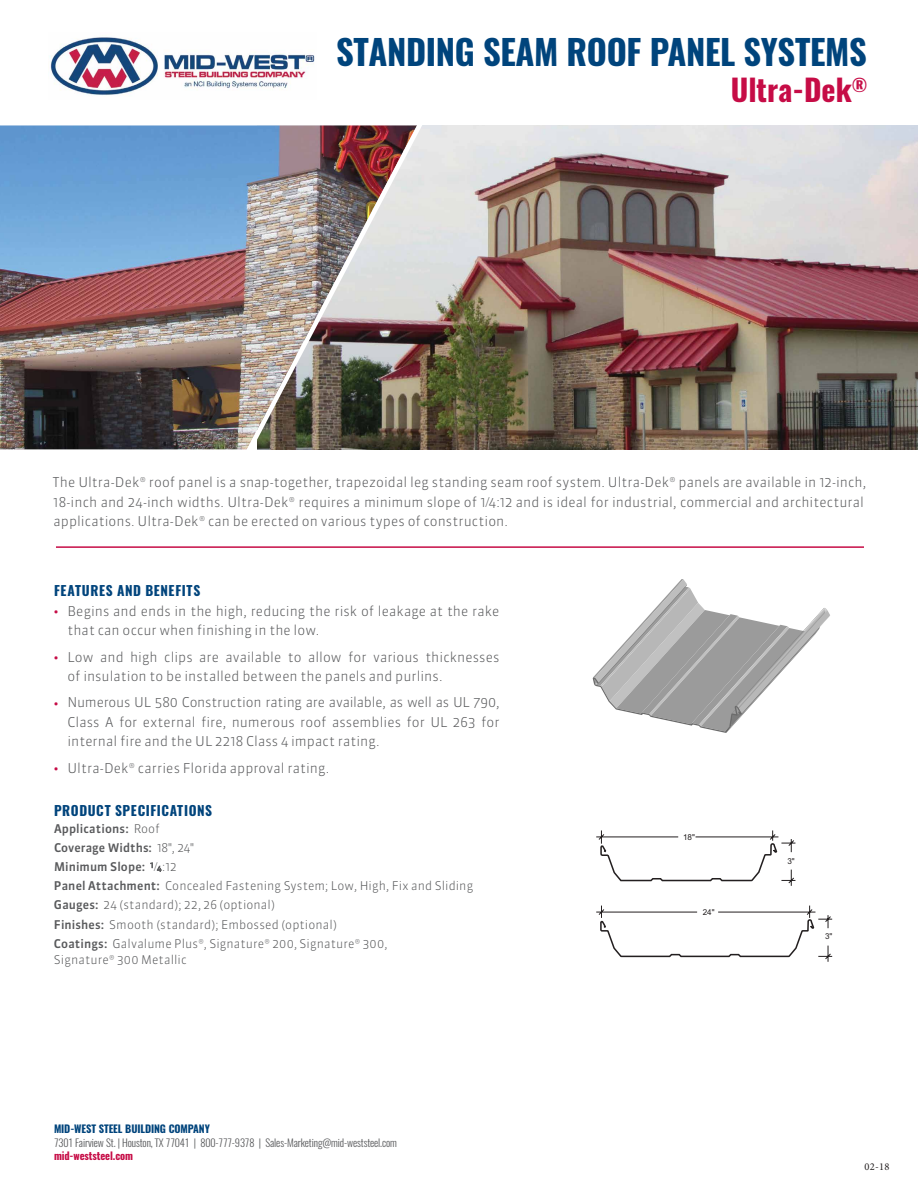
<style>
.page{position:relative;width:918px;height:1188px;background:#fff}
.page>*{position:absolute;margin:0;border:0;box-sizing:border-box;transform-origin:0 0}
.t1{font:700 34.5px "Oswald";letter-spacing:-.01em;color:#00447c}
.t2{font:700 30px "Oswald";color:#c60c46}
.t3{font:300 13.5px/19.5px "Sanuk";letter-spacing:.005em;color:#58595b}
.t4{font:700 13.5px "Oswald";letter-spacing:.045em;color:#00447c}
.t5{font:300 12px/19.2px "Sanuk";letter-spacing:.01em;color:#58595b}
.t6{font:300 10.5px "Oswald";letter-spacing:-.01em;color:#58595b}
.t7{font:700 10.5px "Oswald";letter-spacing:-.01em;color:#00447c}
.t8{font:700 10.5px "Oswald";letter-spacing:-.01em;color:#c60c46}
.t9{font:10.5px "Minion Pro";color:#231f20}
.t10{font:8.1px "Arial";color:#231f20}
.s1{font-family:"Oswald";font-weight:700;font-size:8.4px;color:#c60c46}
.s2{font-weight:500}
.s3{font-size:7.2px}
</style>
<div class="page">
<img style="left:428px;top:125px;width:490px;height:325px">
<svg style="left:593px;top:579px;width:237px;height:154px"></svg>
<svg style="left:596px;top:830px;width:199px;height:56px"></svg>
<svg style="left:596px;top:906px;width:236px;height:56px"></svg>
<img style="left:0;top:125px;width:428px;height:325px">
<svg style="left:151px;top:863px;width:10px;height:9px"></svg>
<img style="left:49px;top:37px;width:266px;height:59px">
<hr style="left:56px;top:546px;width:808px;height:2px;background:#c60c46">
<h1 class="t1" style="left:336px;top:28px;width:532px">STANDING SEAM ROOF PANEL SYSTEMS</h1>
<h2 class="t2" style="left:731px;top:69px;width:138px">Ultra-Dek<sup>®</sup></h2>
<p class="t3" style="left:52px;top:472px;width:815px">The Ultra-Dek® roof panel is a snap-together, trapezoidal leg standing seam roof system. Ultra-Dek® panels are available in 12-inch,<br>18-inch and 24-inch widths. Ultra-Dek® requires a minimum slope of 1⁄4:12 and is ideal for industrial, commercial and architectural applications. Ultra-Dek® can be erected on various types of construction.</p>
<p class="t4" style="left:54px;top:581px;width:148px">FEATURES AND BENEFITS</p>
<p class="t3" style="left:68px;top:601px;width:433px;text-indent:-14px"><span class="s1">•</span> Begins and ends in the high, reducing the risk of leakage at the rake that can occur when finishing in the low.</p>
<p class="t3" style="left:68px;top:647px;width:434px;text-indent:-14px"><span class="s1">•</span> Low and high clips are available to allow for various thicknesses of insulation to be installed between the panels and purlins.</p>
<p class="t3" style="left:68px;top:693px;width:434px;text-align:justify;text-indent:-14px"><span class="s1">•</span> Numerous UL 580 Construction rating are available, as well as UL 790, Class A for external fire, numerous roof assemblies for UL 263 for internal fire and the UL 2218 Class 4 impact rating.</p>
<p class="t3" style="left:54px;top:758px;width:277px"><span class="s1">•</span> Ultra-Dek® carries Florida approval rating.</p>
<p class="t4" style="left:54px;top:801px;width:160px">PRODUCT SPECIFICATIONS</p>
<p class="t5" style="left:54px;top:819px;width:421px"><span class="s2">Applications:</span> Roof<br><span class="s2">Coverage Widths:</span> 18", 24"<br><span class="s2">Minimum Slope:</span> <sup>1</sup>⁄<span class="s3">4</span>:12<br><span class="s2">Panel Attachment:</span> Concealed Fastening System; Low, High, Fix and Sliding <span class="s2">Gauges:</span> 24 (standard); 22, 26 (optional)<br><span class="s2">Finishes:</span> Smooth (standard); Embossed (optional)<br><span class="s2">Coatings:</span> Galvalume Plus®, Signature® 200, Signature® 300,</p>
<p class="t5" style="left:54px;top:950px;width:134px">Signature® 300 Metallic</p>
<p class="t7" style="left:54px;top:1122px;width:157px">MID-WEST STEEL BUILDING COMPANY</p>
<p class="t6" style="left:54px;top:1135px;width:344px">7301 Fairview St. | Houston, TX 77041 | 800-777-9378 | Sales-Marketing@mid-weststeel.com</p>
<p class="t8" style="left:54px;top:1149px;width:81px">mid-weststeel.com</p>
<p class="t10" style="left:683px;top:832px;width:13px">18"</p>
<p class="t10" style="left:703px;top:907px;width:13px">24"</p>
<p class="t10" style="left:787px;top:856px;width:9px">3"</p>
<p class="t10" style="left:825px;top:931px;width:9px">3"</p>
<p class="t9" style="left:864px;top:1160px;width:27px">02-18</p>
</div>
